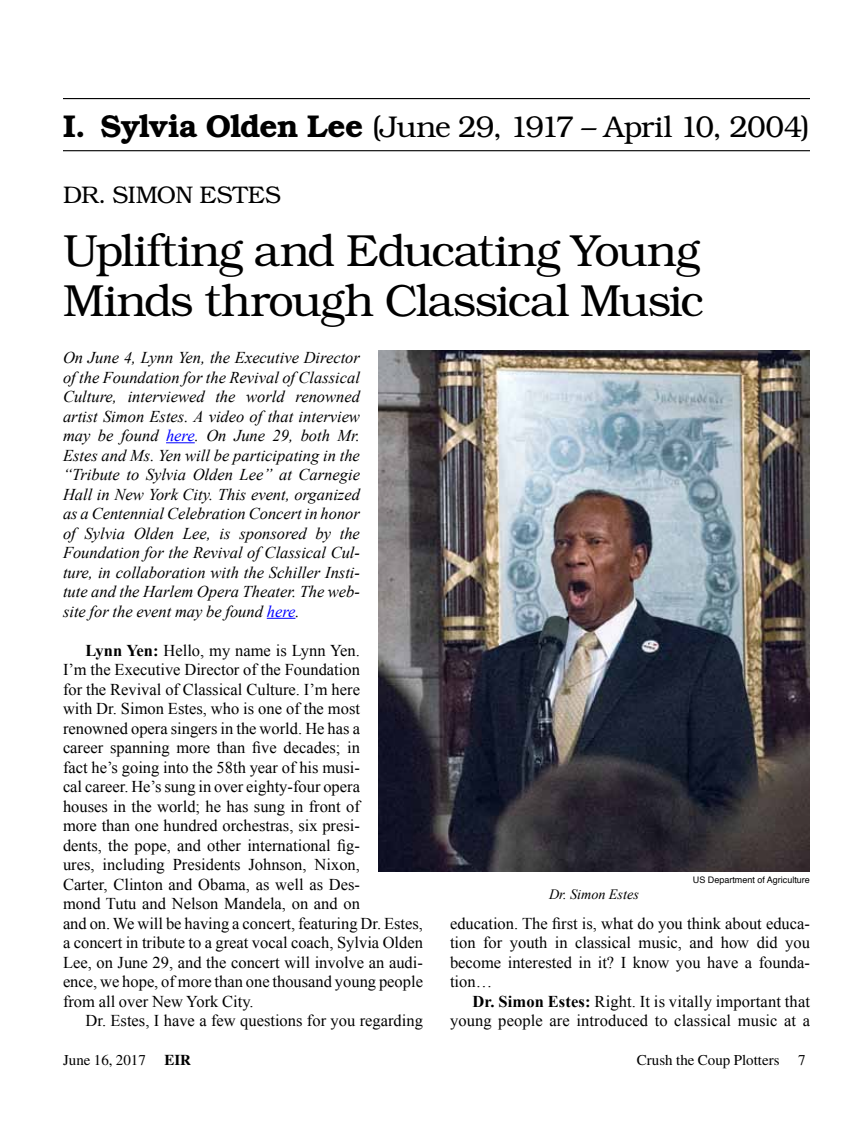
<style>
.page{position:relative;width:864px;height:1134px;background:#fff}
.page>*{position:absolute;margin:0;border:0;box-sizing:border-box;transform-origin:0 0}
.t1{font:300 45px/49.5px "Bookman";letter-spacing:-.025em;color:#000}
.t2{font:300 30px "Bookman";letter-spacing:-.025em;color:#000}
.t3{font:300 24px "Bookman";letter-spacing:-.005em;color:#000}
.t4{font:16.5px/19.5px "Times New Roman";color:#000}
.t5{font:italic 16.5px/19.5px "Times New Roman";color:#000;text-align:justify}
.t6{font:15px "Times";color:#000}
.t7{font:italic 14.25px "Times New Roman";color:#000}
.t8{font:9px "Helvetica";color:#000}
.s1{font-weight:600;font-size:31.5px}
.s2{color:#00f}
.s3{font-weight:700}
</style>
<div class="page">
<svg style="left:166px;top:442px;width:29px;height:1px"></svg>
<svg style="left:267px;top:618px;width:28px;height:1px"></svg>
<hr style="left:63px;top:98px;width:747px;height:1px;background:#000">
<hr style="left:63px;top:150px;width:747px;height:1px;background:#000">
<img style="left:378px;top:350px;width:432px;height:522px">
<h2 class="t2" style="left:63px;top:109px;width:748px"><span class="s1">I. Sylvia Olden Lee</span> (June 29, 1917 – April 10, 2004)</h2>
<h3 class="t3" style="left:63px;top:181px;width:220px">DR. SIMON ESTES</h3>
<h1 class="t1" style="left:63px;top:226px;width:642px">Uplifting and Educating Young<br>Minds through Classical Music</h1>
<p class="t5" style="left:63px;top:347px;width:299px">On June 4, Lynn Yen, the Executive Director of the Foundation for the Revival of Classical Culture, interviewed the world renowned artist Simon Estes. A video of that interview may be found <span class="s2">here</span>. On June 29, both Mr.<br>Estes and Ms. Yen will be participating in the “Tribute to Sylvia Olden Lee” at Carnegie Hall in New York City. This event, organized as a Centennial Celebration Concert in honor of Sylvia Olden Lee, is sponsored by the Foundation for the Revival of Classical Cul&shy;ture, in collaboration with the Schiller Insti&shy;tute and the Harlem Opera Theater. The web&shy;site for the event may be found <span class="s2">here</span>.</p>
<p class="t4" style="left:63px;top:640px;width:362px;text-indent:23px"><span class="s3">Lynn Yen:</span> Hello, my name is Lynn Yen.<br>I’m the Executive Director of the Foundation<br>for the Revival of Classical Culture. I’m here<br>with Dr. Simon Estes, who is one of the most renowned opera singers in the world. He has a<br>career spanning more than five decades; in<br>fact he’s going into the 58th year of his musi-<br>cal career. He’s sung in over eighty-four opera<br>houses in the world; he has sung in front of<br>more than one hundred orchestras, six presi-<br>dents, the pope, and other international fig-<br>ures, including Presidents Johnson, Nixon,<br>Carter, Clinton and Obama, as well as Des-<br>mond Tutu and Nelson Mandela, on and on<br>and on. We will be having a concert, featuring Dr. Estes, a concert in tribute to a great vocal coach, Sylvia Olden Lee, on June 29, and the concert will involve an audi&shy;ence, we hope, of more than one thousand young people from all over New York City.</p>
<p class="t4" style="left:86px;top:1011px;width:339px">Dr. Estes, I have a few questions for you regarding</p>
<p class="t7" style="left:549px;top:884px;width:91px">Dr. Simon Estes</p>
<p class="t8" style="left:693px;top:873px;width:119px">US Department of Agriculture</p>
<p class="t4" style="left:450px;top:913px;width:362px;text-align:justify">education. The first is, what do you think about educa&shy;tion for youth in classical music, and how did you become interested in it? I know you have a founda&shy;tion…</p>
<p class="t4" style="left:450px;top:991px;width:362px;text-align:right"><span class="s3">Dr. Simon Estes:</span> Right. It is vitally important that young people are introduced to classical music at a</p>
<p class="t6" style="left:63px;top:1052px;width:130px">June 16, 2017 <span class="s3">EIR</span></p>
<p class="t6" style="left:637px;top:1052px;width:170px">Crush the Coup Plotters 7</p>
</div>
